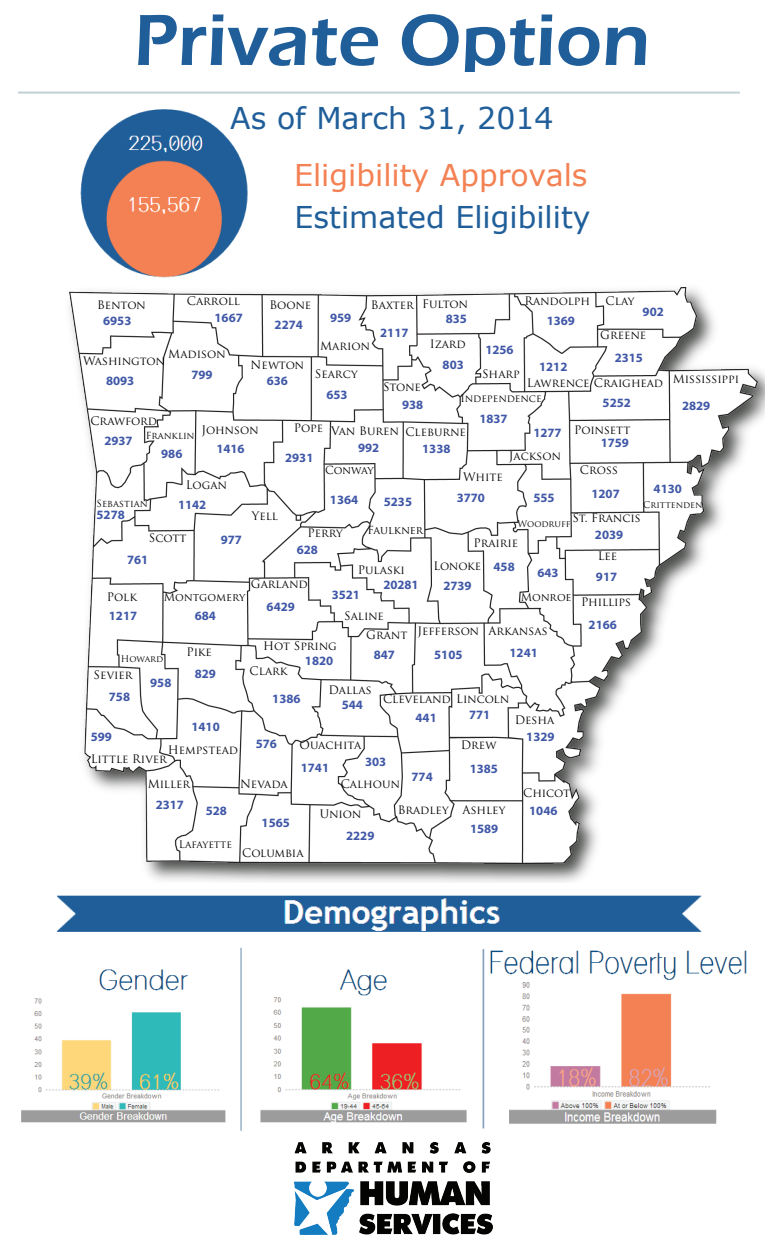
<style>
.page{position:relative;width:765px;height:1260px;background:#fff}
.page>*{position:absolute;margin:0;border:0;box-sizing:border-box;transform-origin:0 0}
.t1{font:600 75px "Eras ITC";color:#205e9a}
.t2{font:30px "Verdana";color:#205e9a}
.t3{font:30px "Verdana";color:#f48153}
.t4{font:700 12.75px "Myriad Pro";color:#4058a7}
.t5{font:11.5px/18.8px "Trajan Pro";color:#070605}
.t6{font:11.5px "Trajan Pro";letter-spacing:-.02em;color:#070605}
.t7{font:10.88px "Trajan Pro";letter-spacing:-.005em;color:#070605}
.t8{font:10.25px "Trajan Pro";color:#070605}
.t9{font:9.5px "Trajan Pro";color:#070605}
.t10{font:8.88px "Trajan Pro";color:#070605}
</style>
<div class="page">
<img style="left:145px;top:370px;width:620px;height:513px">
<img style="left:69px;top:287px;width:688px;height:576px">
<img style="left:57px;top:895px;width:645px;height:37px">
<img style="left:21px;top:947px;width:446px;height:184px">
<img style="left:295px;top:1142px;width:198px;height:93px">
<img style="left:482px;top:949px;width:3px;height:180px">
<img style="left:80px;top:109px;width:168px;height:169px">
<svg style="left:114px;top:140px;width:18px;height:13px"></svg>
<img style="left:490px;top:950px;width:257px;height:174px">
<h1 class="t1" style="left:134px;top:-2px;width:518px">Private Option</h1>
<h2 class="t2" style="left:230px;top:97px;width:325px">As of March 31, 2014</h2>
<h2 class="t3" style="left:294px;top:154px;width:295px">Eligibility Approvals</h2>
<h2 class="t2" style="left:295px;top:196px;width:297px">Estimated Eligibility</h2>
<p class="t5" style="left:97px;top:296px;width:50px">Benton</p>
<p class="t5" style="left:187px;top:291px;width:55px">Carroll</p>
<p class="t4" style="left:103px;top:312px;width:30px">6953</p>
<p class="t4" style="left:215px;top:309px;width:30px">1667</p>
<p class="t5" style="left:168px;top:344px;width:59px">Madison</p>
<p class="t6" style="left:83px;top:353px;width:83px">Washington</p>
<p class="t4" style="left:106px;top:372px;width:30px">8093</p>
<p class="t4" style="left:191px;top:366px;width:23px">799</p>
<p class="t5" style="left:606px;top:291px;width:30px">Clay</p>
<p class="t5" style="left:524px;top:291px;width:67px">Randolph</p>
<p class="t5" style="left:371px;top:295px;width:99px">Baxter Fulton</p>
<p class="t5" style="left:430px;top:335px;width:38px">Izard</p>
<p class="t5" style="left:269px;top:296px;width:43px">Boone</p>
<p class="t4" style="left:643px;top:304px;width:23px">902</p>
<p class="t4" style="left:330px;top:309px;width:23px">959</p>
<p class="t4" style="left:446px;top:311px;width:23px">835</p>
<p class="t4" style="left:547px;top:312px;width:30px">1369</p>
<p class="t4" style="left:275px;top:317px;width:30px">2274</p>
<p class="t4" style="left:380px;top:325px;width:30px">2117</p>
<p class="t5" style="left:600px;top:326px;width:47px">Greene</p>
<p class="t5" style="left:320px;top:337px;width:51px">Marion</p>
<p class="t4" style="left:485px;top:342px;width:30px">1256</p>
<p class="t4" style="left:615px;top:350px;width:30px">2315</p>
<p class="t4" style="left:443px;top:356px;width:23px">803</p>
<p class="t5" style="left:251px;top:356px;width:55px">Newton</p>
<p class="t4" style="left:539px;top:358px;width:30px">1212</p>
<p class="t5" style="left:315px;top:364px;width:44px">Searcy</p>
<p class="t5" style="left:482px;top:364px;width:39px">Sharp</p>
<p class="t4" style="left:267px;top:372px;width:23px">636</p>
<p class="t5" style="left:527px;top:373px;width:138px">Lawrence Craighead</p>
<p class="t5" style="left:383px;top:378px;width:39px">Stone</p>
<p class="t4" style="left:327px;top:386px;width:23px">653</p>
<p class="t8" style="left:460px;top:391px;width:83px">Independence</p>
<p class="t4" style="left:603px;top:394px;width:30px">5252</p>
<p class="t4" style="left:402px;top:396px;width:23px">938</p>
<p class="t5" style="left:90px;top:411px;width:68px">Crawford</p>
<p class="t5" style="left:294px;top:418px;width:31px">Pope</p>
<p class="t5" style="left:202px;top:420px;width:59px">Johnson</p>
<p class="t5" style="left:331px;top:421px;width:69px">Van Buren</p>
<p class="t5" style="left:405px;top:422px;width:62px">Cleburne</p>
<p class="t9" style="left:146px;top:430px;width:50px">Franklin</p>
<p class="t4" style="left:104px;top:432px;width:30px">2937</p>
<p class="t4" style="left:216px;top:440px;width:30px">1416</p>
<p class="t4" style="left:358px;top:439px;width:23px">992</p>
<p class="t4" style="left:422px;top:440px;width:30px">1338</p>
<p class="t4" style="left:161px;top:446px;width:23px">986</p>
<p class="t4" style="left:285px;top:450px;width:30px">2931</p>
<p class="t4" style="left:479px;top:411px;width:30px">1837</p>
<p class="t4" style="left:533px;top:425px;width:30px">1277</p>
<p class="t5" style="left:509px;top:447px;width:54px">Jackson</p>
<p class="t5" style="left:574px;top:420px;width:58px">Poinsett</p>
<p class="t4" style="left:601px;top:435px;width:30px">1759</p>
<p class="t5" style="left:673px;top:369px;width:68px">Mississippi</p>
<p class="t4" style="left:682px;top:398px;width:30px">2829</p>
<p class="t5" style="left:580px;top:461px;width:40px">Cross</p>
<p class="t5" style="left:572px;top:508px;width:70px">St. Francis</p>
<p class="t5" style="left:598px;top:547px;width:21px">Lee</p>
<p class="t5" style="left:581px;top:592px;width:52px">Phillips</p>
<p class="t7" style="left:325px;top:463px;width:50px">Conway</p>
<p class="t5" style="left:463px;top:467px;width:41px">White</p>
<p class="t5" style="left:186px;top:475px;width:43px">Logan</p>
<p class="t4" style="left:654px;top:480px;width:30px">4130</p>
<p class="t4" style="left:591px;top:485px;width:30px">1207</p>
<p class="t4" style="left:457px;top:490px;width:30px">3770</p>
<p class="t4" style="left:533px;top:490px;width:23px">555</p>
<p class="t4" style="left:330px;top:492px;width:30px">1364</p>
<p class="t4" style="left:384px;top:494px;width:30px">5235</p>
<p class="t9" style="left:97px;top:497px;width:53px">Sebastian</p>
<p class="t4" style="left:178px;top:496px;width:30px">1142</p>
<p class="t10" style="left:643px;top:499px;width:61px">Crittenden</p>
<p class="t4" style="left:97px;top:507px;width:30px">5278</p>
<p class="t5" style="left:252px;top:506px;width:28px">Yell</p>
<p class="t10" style="left:517px;top:518px;width:55px">Woodruff</p>
<p class="t7" style="left:367px;top:523px;width:57px">Faulkner</p>
<p class="t5" style="left:308px;top:524px;width:37px">Perry</p>
<p class="t4" style="left:595px;top:527px;width:30px">2039</p>
<p class="t4" style="left:596px;top:568px;width:23px">917</p>
<p class="t5" style="left:149px;top:529px;width:39px">Scott</p>
<p class="t4" style="left:221px;top:531px;width:23px">977</p>
<p class="t5" style="left:474px;top:533px;width:46px">Prairie</p>
<p class="t4" style="left:297px;top:542px;width:23px">628</p>
<p class="t4" style="left:127px;top:551px;width:23px">761</p>
<p class="t5" style="left:434px;top:556px;width:49px">Lonoke</p>
<p class="t4" style="left:494px;top:558px;width:23px">458</p>
<p class="t5" style="left:358px;top:560px;width:49px">Pulaski</p>
<p class="t4" style="left:537px;top:564px;width:23px">643</p>
<p class="t5" style="left:251px;top:574px;width:58px">Garland</p>
<p class="t4" style="left:383px;top:576px;width:37px">20281</p>
<p class="t4" style="left:443px;top:578px;width:30px">2739</p>
<p class="t4" style="left:332px;top:586px;width:30px">3521</p>
<p class="t5" style="left:107px;top:588px;width:32px">Polk</p>
<p class="t7" style="left:164px;top:590px;width:83px">Montgomery</p>
<p class="t7" style="left:521px;top:590px;width:52px">Monroe</p>
<p class="t4" style="left:267px;top:599px;width:30px">6429</p>
<p class="t4" style="left:109px;top:607px;width:30px">1217</p>
<p class="t4" style="left:195px;top:607px;width:23px">684</p>
<p class="t5" style="left:366px;top:607px;width:43px;text-indent:-22px">Saline<br>Grant</p>
<p class="t4" style="left:589px;top:617px;width:30px">2166</p>
<p class="t5" style="left:417px;top:621px;width:132px">Jefferson Arkansas</p>
<p class="t5" style="left:263px;top:636px;width:75px">Hot Spring</p>
<p class="t5" style="left:187px;top:642px;width:27px">Pike</p>
<p class="t4" style="left:510px;top:644px;width:30px">1241</p>
<p class="t4" style="left:374px;top:646px;width:23px">847</p>
<p class="t4" style="left:434px;top:646px;width:30px">5105</p>
<p class="t10" style="left:121px;top:654px;width:44px">Howard</p>
<p class="t4" style="left:305px;top:652px;width:30px">1820</p>
<p class="t5" style="left:250px;top:661px;width:39px">Clark</p>
<p class="t4" style="left:195px;top:666px;width:23px">829</p>
<p class="t5" style="left:94px;top:665px;width:40px">Sevier</p>
<p class="t4" style="left:150px;top:675px;width:23px">958</p>
<p class="t5" style="left:329px;top:680px;width:45px">Dallas</p>
<p class="t4" style="left:109px;top:688px;width:23px">758</p>
<p class="t5" style="left:383px;top:689px;width:128px">Cleveland Lincoln</p>
<p class="t4" style="left:272px;top:690px;width:30px">1386</p>
<p class="t4" style="left:342px;top:696px;width:23px">544</p>
<p class="t4" style="left:91px;top:728px;width:23px">599</p>
<p class="t4" style="left:192px;top:718px;width:30px">1410</p>
<p class="t5" style="left:168px;top:740px;width:72px">Hempstead</p>
<p class="t5" style="left:91px;top:749px;width:78px">Little River</p>
<p class="t4" style="left:256px;top:735px;width:23px">576</p>
<p class="t5" style="left:148px;top:775px;width:44px">Miller</p>
<p class="t4" style="left:156px;top:796px;width:30px">2317</p>
<p class="t4" style="left:206px;top:802px;width:23px">528</p>
<p class="t5" style="left:240px;top:775px;width:49px">Nevada</p>
<p class="t4" style="left:262px;top:815px;width:30px">1565</p>
<p class="t5" style="left:300px;top:736px;width:63px">Ouachita</p>
<p class="t5" style="left:341px;top:775px;width:61px">Calhoun</p>
<p class="t4" style="left:365px;top:753px;width:23px">303</p>
<p class="t4" style="left:301px;top:760px;width:30px">1741</p>
<p class="t4" style="left:416px;top:709px;width:23px">441</p>
<p class="t4" style="left:412px;top:769px;width:23px">774</p>
<p class="t5" style="left:320px;top:805px;width:43px">Union</p>
<p class="t5" style="left:398px;top:800px;width:53px">Bradley</p>
<p class="t8" style="left:179px;top:838px;width:55px">Lafayette</p>
<p class="t5" style="left:242px;top:843px;width:63px">Columbia</p>
<p class="t4" style="left:346px;top:827px;width:30px">2229</p>
<p class="t4" style="left:469px;top:707px;width:23px">771</p>
<p class="t5" style="left:461px;top:736px;width:37px">Drew</p>
<p class="t4" style="left:470px;top:760px;width:30px">1385</p>
<p class="t5" style="left:463px;top:800px;width:44px">Ashley</p>
<p class="t4" style="left:470px;top:821px;width:30px">1589</p>
<p class="t5" style="left:515px;top:710px;width:41px">Desha</p>
<p class="t4" style="left:526px;top:728px;width:30px">1329</p>
<p class="t5" style="left:523px;top:784px;width:48px">Chicot</p>
<p class="t4" style="left:529px;top:802px;width:30px">1046</p>
</div>
